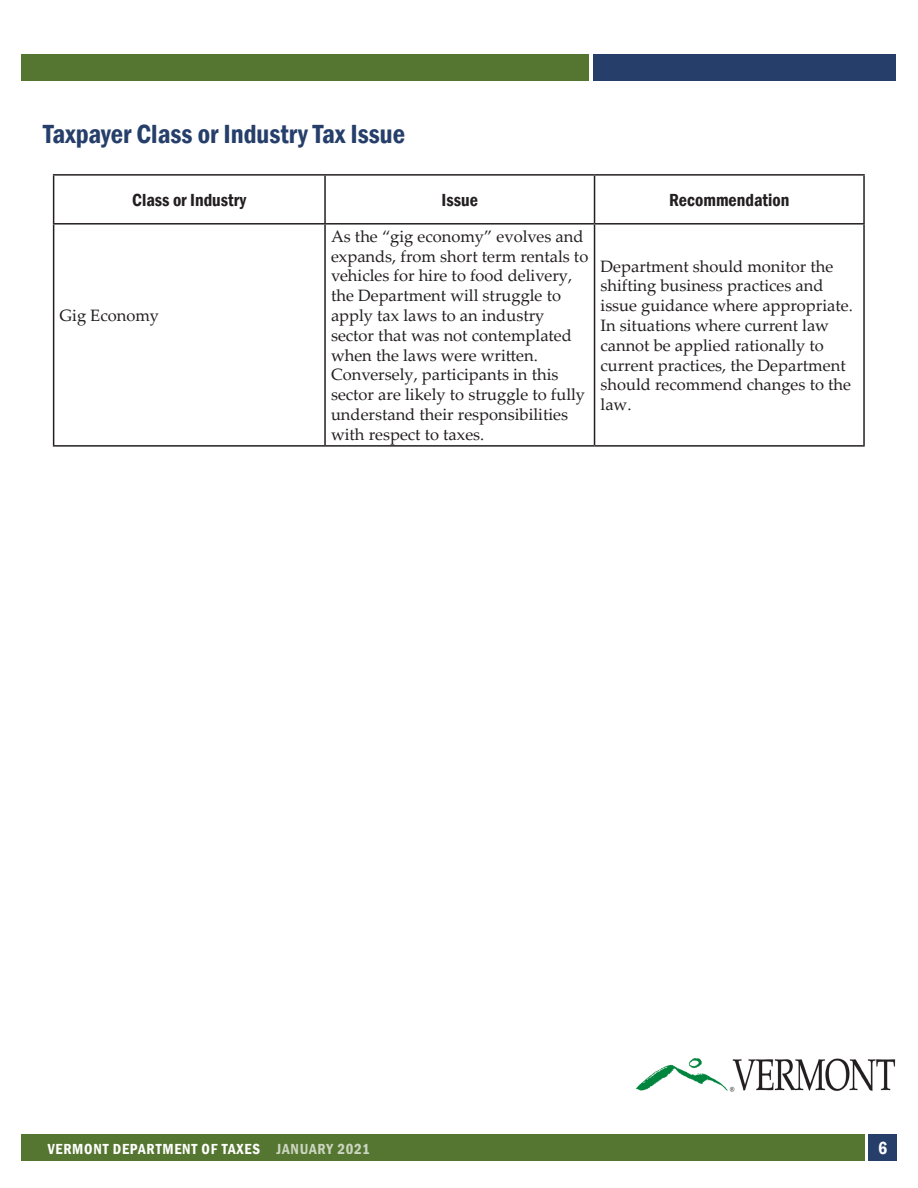
<style>
.page{position:relative;width:918px;height:1188px;background:#fff}
.page>*{position:absolute;margin:0;border:0;box-sizing:border-box;transform-origin:0 0}
.t1{font:600 condensed 27px "Franklin Gothic";color:#263f6a}
.Subhead{font:600 condensed 18px "Franklin Gothic";color:#231f20}
.t2{font:600 condensed 18px "Franklin Gothic";color:#fff}
.t3{font:16.5px/19.8px "Palatino Linotype";color:#231f20}
.t4{font:600 condensed 15px "Franklin Gothic";letter-spacing:.05em;color:#fff}
</style>
<div class="page">
<div style="left:21px;top:54px;width:568px;height:27px;background:#557630"></div>
<div style="left:593px;top:54px;width:303px;height:27px;background:#263f6a"></div>
<div style="left:868px;top:1134px;width:29px;height:27px;background:#263f6a"></div>
<div style="left:21px;top:1134px;width:844px;height:27px;background:#557630"></div>
<img style="left:635px;top:1058px;width:261px;height:34px">
<hr style="left:53px;top:174px;width:272px;height:2px;background:#231f20">
<hr style="left:53px;top:176px;width:1px;height:47px;background:#231f20">
<hr style="left:325px;top:174px;width:270px;height:2px;background:#231f20">
<hr style="left:324px;top:176px;width:2px;height:47px;background:#231f20">
<hr style="left:595px;top:174px;width:270px;height:2px;background:#231f20">
<hr style="left:594px;top:176px;width:1px;height:47px;background:#231f20">
<hr style="left:863px;top:176px;width:2px;height:47px;background:#231f20">
<hr style="left:53px;top:223px;width:272px;height:2px;background:#231f20">
<hr style="left:53px;top:225px;width:1px;height:220px;background:#231f20">
<hr style="left:325px;top:223px;width:270px;height:2px;background:#231f20">
<hr style="left:324px;top:225px;width:2px;height:220px;background:#231f20">
<hr style="left:595px;top:223px;width:270px;height:2px;background:#231f20">
<hr style="left:594px;top:225px;width:1px;height:220px;background:#231f20">
<hr style="left:863px;top:225px;width:2px;height:220px;background:#231f20">
<hr style="left:53px;top:445px;width:272px;height:2px;background:#231f20">
<hr style="left:325px;top:445px;width:270px;height:2px;background:#231f20">
<hr style="left:595px;top:445px;width:270px;height:2px;background:#231f20">
<p class="t1" style="left:43px;top:116px;width:363px">Taxpayer Class or Industry Tax Issue</p>
<p class="Subhead" style="left:132px;top:188px;width:116px">Class or Industry</p>
<p class="Subhead" style="left:442px;top:188px;width:38px">Issue</p>
<p class="Subhead" style="left:669px;top:188px;width:122px">Recommendation</p>
<p class="t3" style="left:60px;top:305px;width:101px">Gig Economy</p>
<p class="t3" style="left:331px;top:226px;width:259px">As the “gig economy” evolves and expands, from short term rentals to vehicles for hire to food delivery, the Department will struggle to apply tax laws to an industry sector that was not contemplated when the laws were written.<br>Conversely, participants in this sector are likely to struggle to fully understand their responsibilities with respect to taxes.</p>
<p class="t3" style="left:601px;top:255px;width:254px">Department should monitor the shifting business practices and issue guidance where appropriate.<br>In situations where current law cannot be applied rationally to current practices, the Department should recommend changes to the law.</p>
<p class="t4" style="left:48px;top:1138px;width:324px">VERMONT DEPARTMENT OF TAXES JANUARY 2021</p>
<p class="t2" style="left:878px;top:1136px;width:11px">6</p>
</div>
